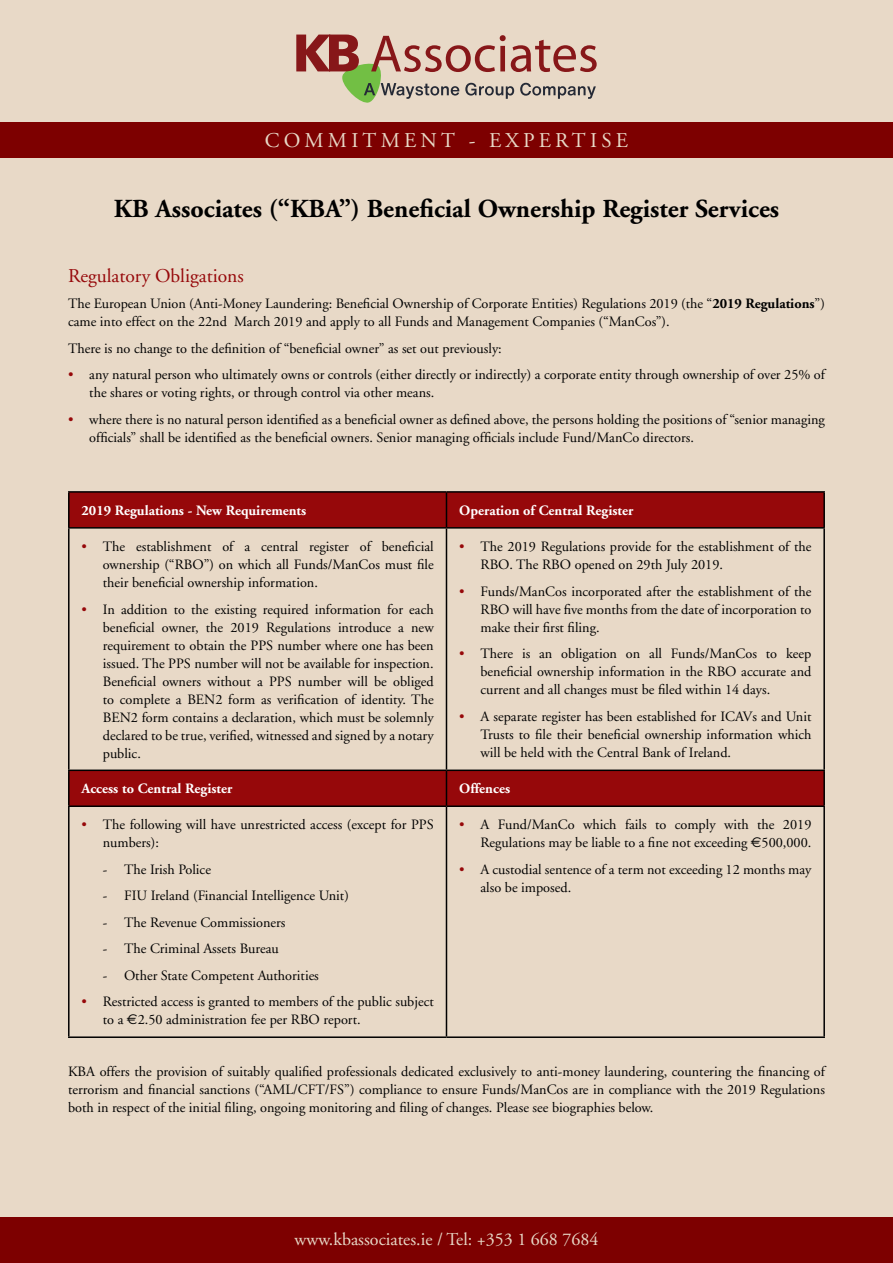
<style>
.page{position:relative;width:893px;height:1263px;background:#e8d9c7}
.page>*{position:absolute;margin:0;border:0;box-sizing:border-box;transform-origin:0 0}
.t1{font:700 25.95px "Adobe Garamond";color:#000}
.t2{font:21px "Adobe Garamond";letter-spacing:.2em;color:#e8d9c7}
.t3{font:19.5px "Adobe Garamond";color:#96080a}
.t4{font:18px "Adobe Garamond";color:#e8d9c7}
.t5{font:14.25px/18px "Adobe Garamond";color:#000}
.t6{font:700 14.25px "Adobe Garamond";color:#fff}
.s1{font-weight:700}
.s2{color:#96080a}
.s3{font-family:"Euro Sans"}
</style>
<div class="page">
<div style="left:0;top:122px;width:893px;height:35px;background:#7d0000"></div>
<div style="left:0;top:1217px;width:893px;height:46px;background:#7d0000"></div>
<svg style="left:296px;top:35px;width:301px;height:68px"></svg>
<svg style="left:70px;top:493px;width:753px;height:312px"></svg>
<hr style="left:68px;top:491px;width:378px;height:2px;background:#000">
<hr style="left:68px;top:493px;width:2px;height:34px;background:#000">
<hr style="left:446px;top:491px;width:379px;height:2px;background:#000">
<hr style="left:446px;top:493px;width:1px;height:34px;background:#000">
<hr style="left:823px;top:493px;width:2px;height:34px;background:#000">
<hr style="left:68px;top:527px;width:378px;height:2px;background:#000">
<hr style="left:68px;top:529px;width:2px;height:240px;background:#000">
<hr style="left:446px;top:527px;width:379px;height:2px;background:#000">
<hr style="left:446px;top:529px;width:1px;height:240px;background:#000">
<hr style="left:823px;top:529px;width:2px;height:240px;background:#000">
<hr style="left:68px;top:769px;width:378px;height:2px;background:#000">
<hr style="left:68px;top:771px;width:2px;height:34px;background:#000">
<hr style="left:446px;top:769px;width:379px;height:2px;background:#000">
<hr style="left:446px;top:771px;width:1px;height:34px;background:#000">
<hr style="left:823px;top:771px;width:2px;height:34px;background:#000">
<hr style="left:68px;top:805px;width:378px;height:2px;background:#000">
<hr style="left:68px;top:807px;width:2px;height:229px;background:#000">
<hr style="left:446px;top:805px;width:379px;height:2px;background:#000">
<hr style="left:446px;top:807px;width:1px;height:229px;background:#000">
<hr style="left:823px;top:807px;width:2px;height:229px;background:#000">
<hr style="left:68px;top:1036px;width:378px;height:2px;background:#000">
<hr style="left:446px;top:1036px;width:379px;height:2px;background:#000">
<p class="t2" style="left:265px;top:129px;width:365px">COMMITMENT - EXPERTISE</p>
<p class="t1" style="left:114px;top:194px;width:667px">KB Associates (“KBA”) Beneficial Ownership Register Services</p>
<p class="t3" style="left:68px;top:265px;width:177px">Regulatory Obligations</p>
<p class="t5" style="left:68px;top:295px;width:758px">The European Union (Anti-Money Laundering: Beneficial Ownership of Corporate Entities) Regulations 2019 (the “<span class="s1">2019 Regulations</span>”) came into effect on the 22nd March 2019 and apply to all Funds and Management Companies (“ManCos”).</p>
<p class="t5" style="left:68px;top:339px;width:435px">There is no change to the definition of “beneficial owner” as set out previously:</p>
<p class="t5" style="left:89px;top:366px;width:737px;text-indent:-21px"><span class="s2">•</span> any natural person who ultimately owns or controls (either directly or indirectly) a corporate entity through ownership of over 25% of the shares or voting rights, or through control via other means.</p>
<p class="t5" style="left:89px;top:410px;width:737px;text-indent:-21px"><span class="s2">•</span> where there is no natural person identified as a beneficial owner as defined above, the persons holding the positions of “senior managing officials” shall be identified as the beneficial owners. Senior managing officials include Fund/ManCo directors.</p>
<p class="t6" style="left:82px;top:503px;width:226px">2019 Regulations - New Requirements</p>
<p class="t6" style="left:459px;top:503px;width:176px">Operation of Central Register</p>
<p class="t5" style="left:103px;top:538px;width:332px;text-align:justify;text-indent:-21px"><span class="s2">•</span> The establishment of a central register of beneficial ownership (“RBO”) on which all Funds/ManCos must file their beneficial ownership information.</p>
<p class="t5" style="left:103px;top:600px;width:332px;text-align:justify;text-indent:-21px"><span class="s2">•</span> In addition to the existing required information for each beneficial owner, the 2019 Regulations introduce a new requirement to obtain the PPS number where one has been issued. The PPS number will not be available for inspection.<br>Beneficial owners without a PPS number will be obliged to complete a BEN2 form as verification of identity. The BEN2 form contains a declaration, which must be solemnly declared to be true, verified, witnessed and signed by a notary public.</p>
<p class="t5" style="left:480px;top:538px;width:332px;text-indent:-21px"><span class="s2">•</span> The 2019 Regulations provide for the establishment of the<br>RBO. The RBO opened on 29th July 2019.</p>
<p class="t5" style="left:480px;top:582px;width:332px;text-align:justify;text-indent:-21px"><span class="s2">•</span> Funds/ManCos incorporated after the establishment of the RBO will have five months from the date of incorporation to make their first filing.</p>
<p class="t5" style="left:480px;top:645px;width:332px;text-align:justify;text-indent:-21px"><span class="s2">•</span> There is an obligation on all Funds/ManCos to keep beneficial ownership information in the RBO accurate and current and all changes must be filed within 14 days.</p>
<p class="t5" style="left:480px;top:707px;width:332px;text-align:justify;text-indent:-21px"><span class="s2">•</span> A separate register has been established for ICAVs and Unit Trusts to file their beneficial ownership information which will be held with the Central Bank of Ireland.</p>
<p class="t6" style="left:82px;top:781px;width:152px">Access to Central Register</p>
<p class="t6" style="left:459px;top:781px;width:52px">Offences</p>
<p class="t5" style="left:103px;top:816px;width:332px;text-indent:-21px"><span class="s2">•</span> The following will have unrestricted access (except for PPS numbers):</p>
<p class="t5" style="left:103px;top:861px;width:110px">- The Irish Police</p>
<p class="t5" style="left:103px;top:887px;width:248px">- FIU Ireland (Financial Intelligence Unit)</p>
<p class="t5" style="left:103px;top:914px;width:184px">- The Revenue Commissioners</p>
<p class="t5" style="left:103px;top:940px;width:177px">- The Criminal Assets Bureau</p>
<p class="t5" style="left:103px;top:967px;width:218px">- Other State Competent Authorities</p>
<p class="t5" style="left:103px;top:993px;width:332px;text-indent:-21px"><span class="s2">•</span> Restricted access is granted to members of the public subject to a <span class="s3">€</span>2.50 administration fee per RBO report.</p>
<p class="t5" style="left:459px;top:816px;width:354px;text-align:right"><span class="s2">•</span> A Fund/ManCo which fails to comply with the 2019<br>Regulations may be liable to a fine not exceeding <span class="s3">€</span>500,000.</p>
<p class="t5" style="left:480px;top:861px;width:332px;text-indent:-21px"><span class="s2">•</span> A custodial sentence of a term not exceeding 12 months may also be imposed.</p>
<p class="t5" style="left:68px;top:1062px;width:758px;text-align:justify">KBA offers the provision of suitably qualified professionals dedicated exclusively to anti-money laundering, countering the financing of terrorism and financial sanctions (“AML/CFT/FS”) compliance to ensure Funds/ManCos are in compliance with the 2019 Regulations both in respect of the initial filing, ongoing monitoring and filing of changes. Please see biographies below.</p>
<p class="t4" style="left:295px;top:1229px;width:305px">www.kbassociates.ie / Tel: +353 1 668 7684</p>
</div>
